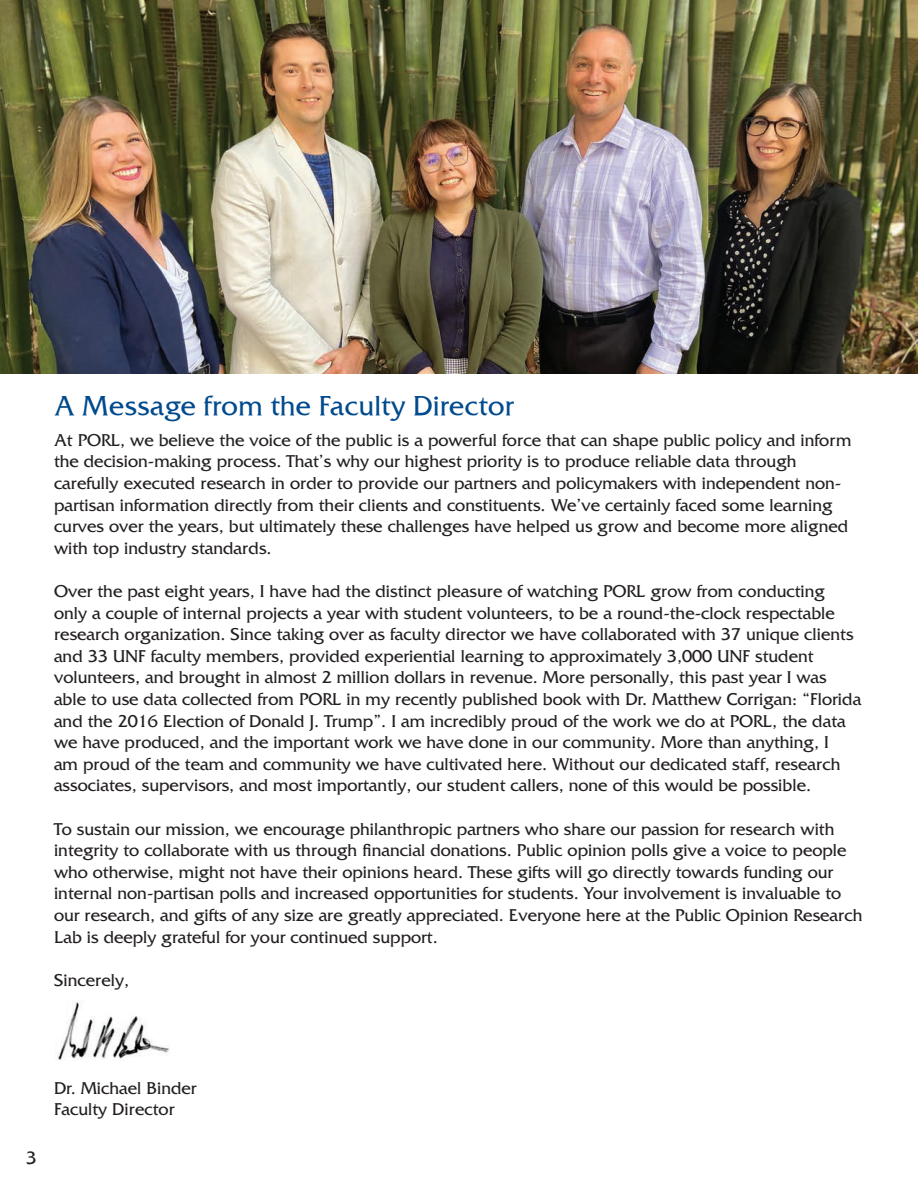
<style>
.page{position:relative;width:918px;height:1188px;background:#fff}
.page>*{position:absolute;margin:0;border:0;box-sizing:border-box;transform-origin:0 0}
.t1{font:27px "Friz Quadrata TT";color:#004a8d}
.t2{font:18px/21.6px "Friz Quadrata Std";color:#231f20}
.t3{font:18px "Friz Quadrata TT";color:#231f20}
</style>
<div class="page">
<img style="left:0;top:0;width:918px;height:373px">
<img style="left:57px;top:1001px;width:112px;height:59px">
<h1 class="t1" style="left:54px;top:389px;width:462px">A Message from the Faculty Director</h1>
<p class="t2" style="left:54px;top:429px;width:799px">At PORL, we believe the voice of the public is a powerful force that can shape public policy and inform the decision-making process. That’s why our highest priority is to produce reliable data through carefully executed research in order to provide our partners and policymakers with independent non&shy;partisan information directly from their clients and constituents. We’ve certainly faced some learning curves over the years, but ultimately these challenges have helped us grow and become more aligned with top industry standards.</p>
<p class="t2" style="left:54px;top:581px;width:809px">Over the past eight years, I have had the distinct pleasure of watching PORL grow from conducting only a couple of internal projects a year with student volunteers, to be a round-the-clock respectable research organization. Since taking over as faculty director we have collaborated with 37 unique clients and 33 UNF faculty members, provided experiential learning to approximately 3,000 UNF student volunteers, and brought in almost 2 million dollars in revenue. More personally, this past year I was able to use data collected from PORL in my recently published book with Dr. Matthew Corrigan: “Florida and the 2016 Election of Donald J. Trump”. I am incredibly proud of the work we do at PORL, the data we have produced, and the important work we have done in our community. More than anything, I<br>am proud of the team and community we have cultivated here. Without our dedicated staff, research associates, supervisors, and most importantly, our student callers, none of this would be possible.</p>
<p class="t2" style="left:54px;top:818px;width:810px">To sustain our mission, we encourage philanthropic partners who share our passion for research with integrity to collaborate with us through financial donations. Public opinion polls give a voice to people who otherwise, might not have their opinions heard. These gifts will go directly towards funding our internal non-partisan polls and increased opportunities for students. Your involvement is invaluable to our research, and gifts of any size are greatly appreciated. Everyone here at the Public Opinion Research Lab is deeply grateful for your continued support.</p>
<p class="t2" style="left:54px;top:969px;width:77px">Sincerely,</p>
<p class="t3" style="left:26px;top:1146px;width:13px">3</p>
<p class="t2" style="left:54px;top:1077px;width:144px">Dr. Michael Binder<br>Faculty Director</p>
</div>
